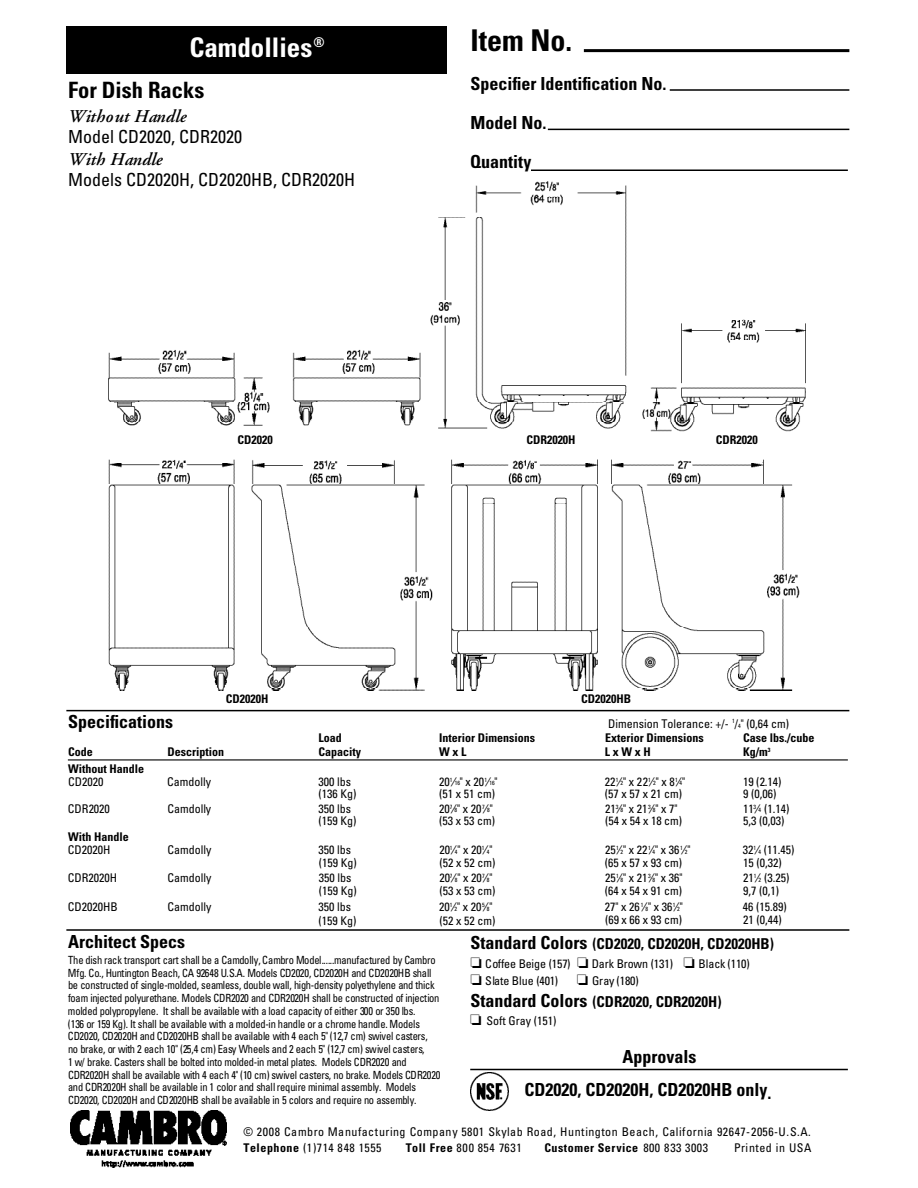
<style>
.page{position:relative;width:918px;height:1188px;background:#fff}
.page>*{position:absolute;margin:0;border:0;box-sizing:border-box;transform-origin:0 0}
.t1{font:700 condensed 30px "Univers";color:#000}
.t2{font:700 condensed 27px "Univers";color:#fff}
.t3{font:700 condensed 22.5px "Univers";color:#000}
.t4{font:700 condensed 18px/39px "Univers";color:#000}
.t5{font:condensed 18px "Univers";color:#000}
.t6{font:italic 600 18px "Adobe Garamond";letter-spacing:.015em;color:#000}
.t7{font:700 condensed 15px "Univers";color:#000}
.t8{font:condensed 12px/16.5px "Univers";color:#000}
.t9{font:700 condensed 12px "Univers";color:#000}
.t10{font:condensed 12px/16.2px "Univers";letter-spacing:.03em;color:#000}
.t11{font:700 condensed 12px "Univers";letter-spacing:.03em;color:#000}
.t12{font:condensed 12px "Univers";letter-spacing:.06em;color:#000}
.t13{font:condensed 11.25px/12.8px "Univers";letter-spacing:-.03em;color:#000;scale:.93 1}
.s1{font-size:6px}
.s2{font-size:18px}
.s3{font-weight:700}
.s4{font-weight:400}
</style>
<div class="page">
<img style="left:108px;top:198px;width:698px;height:492px">
<img style="left:71px;top:1110px;width:156px;height:57px">
<hr style="left:584px;top:49px;width:265px;height:3px;background:#000">
<hr style="left:670px;top:89px;width:179px;height:2px;background:#000">
<hr style="left:548px;top:129px;width:301px;height:1px;background:#000">
<hr style="left:531px;top:170px;width:317px;height:1px;background:#000">
<div style="left:66px;top:26px;width:381px;height:48px;background:#000"></div>
<hr style="left:68px;top:759px;width:780px;height:1px;background:#000">
<hr style="left:66px;top:929px;width:783px;height:2px;background:#000">
<hr style="left:66px;top:710px;width:783px;height:1px;background:#000">
<img style="left:470px;top:1073px;width:38px;height:38px">
<hr style="left:470px;top:1069px;width:378px;height:1px;background:#000">
<h2 class="t2" style="left:189px;top:30px;width:137px">Camdollies<sup>®</sup></h2>
<h3 class="t3" style="left:68px;top:76px;width:138px">For Dish Racks</h3>
<h3 class="t6" style="left:68px;top:106px;width:120px">Without Handle</h3>
<h3 class="t5" style="left:68px;top:125px;width:175px">Model CD2020, CDR2020</h3>
<h3 class="t6" style="left:68px;top:149px;width:96px">With Handle</h3>
<h3 class="t5" style="left:68px;top:168px;width:288px">Models CD2020H, CD2020HB, CDR2020H</h3>
<h1 class="t1" style="left:470px;top:22px;width:103px">Item No.</h1>
<h3 class="t4" style="left:470px;top:64px;width:198px">Specifier Identification No.<br>Model No.<br>Quantity</h3>
<p class="t9" style="left:238px;top:433px;width:37px">CD2020</p>
<p class="t9" style="left:526px;top:433px;width:51px">CDR2020H</p>
<p class="t9" style="left:716px;top:433px;width:43px">CDR2020</p>
<p class="t9" style="left:226px;top:691px;width:44px">CD2020H</p>
<p class="t9" style="left:581px;top:691px;width:51px">CD2020HB</p>
<h3 class="t4" style="left:68px;top:702px;width:107px">Specifications</h3>
<p class="t8" style="left:608px;top:715px;width:183px">Dimension Tolerance: +/- <sup>1</sup>/<span class="s1">4</span>" (0,64 cm)</p>
<p class="t9" style="left:318px;top:730px;width:25px">Load</p>
<p class="t9" style="left:439px;top:730px;width:97px">Interior Dimensions</p>
<p class="t9" style="left:605px;top:730px;width:100px">Exterior Dimensions</p>
<p class="t9" style="left:743px;top:730px;width:73px">Case lbs./cube</p>
<p class="t9" style="left:68px;top:744px;width:26px">Code</p>
<p class="t9" style="left:167px;top:744px;width:58px">Description</p>
<p class="t9" style="left:318px;top:744px;width:44px">Capacity</p>
<p class="t9" style="left:439px;top:744px;width:29px">W x L</p>
<p class="t9" style="left:605px;top:744px;width:47px">L x W x H</p>
<p class="t9" style="left:743px;top:744px;width:29px">Kg/m<sup>3</sup></p>
<p class="t9" style="left:68px;top:761px;width:78px">Without Handle</p>
<p class="t8" style="left:68px;top:773px;width:37px">CD2020</p>
<p class="t8" style="left:167px;top:773px;width:45px">Camdolly</p>
<p class="t8" style="left:318px;top:773px;width:34px">300 lbs</p>
<p class="t8" style="left:439px;top:773px;width:60px">20<sup>1</sup>⁄<span class="s1">16</span>" x 20<sup>1</sup>⁄<span class="s1">16</span>"</p>
<p class="t8" style="left:605px;top:773px;width:82px">22<sup>1</sup>⁄<span class="s1">2</span>" x 22<sup>1</sup>⁄<span class="s1">2</span>" x 8<sup>1</sup>⁄<span class="s1">4</span>"</p>
<p class="t8" style="left:743px;top:773px;width:40px">19 (2.14)</p>
<p class="t8" style="left:318px;top:786px;width:39px">(136 Kg)</p>
<p class="t8" style="left:439px;top:786px;width:57px">(51 x 51 cm)</p>
<p class="t8" style="left:605px;top:786px;width:79px">(57 x 57 x 21 cm)</p>
<p class="t8" style="left:743px;top:786px;width:35px">9 (0,06)</p>
<p class="t8" style="left:68px;top:800px;width:43px">CDR2020</p>
<p class="t8" style="left:167px;top:800px;width:45px">Camdolly</p>
<p class="t8" style="left:319px;top:800px;width:34px">350 lbs</p>
<p class="t8" style="left:439px;top:800px;width:55px">20<sup>7</sup>⁄<span class="s1">8</span>" x 20<sup>7</sup>⁄<span class="s1">8</span>"</p>
<p class="t8" style="left:605px;top:800px;width:74px">21<sup>3</sup>⁄<span class="s1">8</span>" x 21<sup>3</sup>⁄<span class="s1">8</span>" x 7"</p>
<p class="t8" style="left:743px;top:800px;width:48px">11<sup>3</sup>⁄<span class="s1">4</span> (1.14)</p>
<p class="t8" style="left:318px;top:813px;width:39px">(159 Kg)</p>
<p class="t8" style="left:439px;top:813px;width:57px">(53 x 53 cm)</p>
<p class="t8" style="left:605px;top:813px;width:79px">(54 x 54 x 18 cm)</p>
<p class="t8" style="left:743px;top:813px;width:43px">5,3 (0,03)</p>
<p class="t9" style="left:68px;top:829px;width:62px">With Handle</p>
<p class="t8" style="left:68px;top:841px;width:44px">CD2020H</p>
<p class="t8" style="left:168px;top:841px;width:45px">Camdolly</p>
<p class="t8" style="left:318px;top:841px;width:34px">350 lbs</p>
<p class="t8" style="left:439px;top:841px;width:55px">20<sup>1</sup>⁄<span class="s1">4</span>" x 20<sup>1</sup>⁄<span class="s1">4</span>"</p>
<p class="t8" style="left:605px;top:841px;width:87px">25<sup>1</sup>⁄<span class="s1">2</span>" x 22<sup>1</sup>⁄<span class="s1">4</span>" x 36<sup>1</sup>⁄<span class="s1">2</span>"</p>
<p class="t8" style="left:743px;top:841px;width:53px">32<sup>1</sup>⁄<span class="s1">4</span> (11.45)</p>
<p class="t8" style="left:319px;top:854px;width:39px">(159 Kg)</p>
<p class="t8" style="left:439px;top:854px;width:57px">(52 x 52 cm)</p>
<p class="t8" style="left:605px;top:854px;width:79px">(65 x 57 x 93 cm)</p>
<p class="t8" style="left:743px;top:854px;width:40px">15 (0,32)</p>
<p class="t8" style="left:68px;top:870px;width:51px">CDR2020H</p>
<p class="t8" style="left:168px;top:870px;width:45px">Camdolly</p>
<p class="t8" style="left:319px;top:870px;width:34px">350 lbs</p>
<p class="t8" style="left:439px;top:870px;width:55px">20<sup>7</sup>⁄<span class="s1">8</span>" x 20<sup>7</sup>⁄<span class="s1">8</span>"</p>
<p class="t8" style="left:605px;top:870px;width:79px">25<sup>1</sup>⁄<span class="s1">8</span>" x 21<sup>3</sup>⁄<span class="s1">8</span>" x 36"</p>
<p class="t8" style="left:743px;top:870px;width:48px">21<sup>1</sup>⁄<span class="s1">2</span> (3.25)</p>
<p class="t8" style="left:319px;top:882px;width:39px">(159 Kg)</p>
<p class="t8" style="left:439px;top:882px;width:57px">(53 x 53 cm)</p>
<p class="t8" style="left:605px;top:882px;width:79px">(64 x 54 x 91 cm)</p>
<p class="t8" style="left:743px;top:882px;width:37px">9,7 (0,1)</p>
<p class="t8" style="left:68px;top:898px;width:51px">CD2020HB</p>
<p class="t8" style="left:167px;top:898px;width:45px">Camdolly</p>
<p class="t8" style="left:319px;top:898px;width:34px">350 lbs</p>
<p class="t8" style="left:439px;top:898px;width:55px">20<sup>1</sup>⁄<span class="s1">2</span>" x 20<sup>5</sup>⁄<span class="s1">8</span>"</p>
<p class="t8" style="left:605px;top:898px;width:79px">27" x 26<sup>1</sup>⁄<span class="s1">8</span>" x 36<sup>1</sup>⁄<span class="s1">2</span>"</p>
<p class="t8" style="left:743px;top:898px;width:45px">46 (15.89)</p>
<p class="t8" style="left:318px;top:912px;width:39px">(159 Kg)</p>
<p class="t8" style="left:440px;top:912px;width:57px">(52 x 52 cm)</p>
<p class="t8" style="left:605px;top:911px;width:79px">(69 x 66 x 93 cm)</p>
<p class="t8" style="left:743px;top:911px;width:40px">21 (0,44)</p>
<h3 class="t4" style="left:68px;top:922px;width:118px">Architect Specs</h3>
<h3 class="t7" style="left:471px;top:935px;width:305px"><span class="s2">Standard Colors</span> (CD2020, CD2020H, CD2020HB)</h3>
<p class="t8" style="left:470px;top:956px;width:281px">❏ Coffee Beige (157) ❏ Dark Brown (131) ❏ Black (110) ❏ Slate Blue (401) ❏ Gray (180)</p>
<p class="t13" style="left:68px;top:953px;width:402px">The dish rack transport cart shall be a Camdolly, Cambro Model......manufactured by Cambro Mfg. Co., Huntington Beach, CA 92648 U.S.A. Models CD2020, CD2020H and CD2020HB shall be constructed of single-molded, seamless, double wall, high-density polyethylene and thick foam injected polyurethane. Models CDR2020 and CDR2020H shall be constructed of injection molded polypropylene. It shall be available with a load capacity of either 300 or 350 lbs.<br>(136 or 159 Kg). It shall be available with a molded-in handle or a chrome handle. Models CD2020, CD2020H and CD2020HB shall be available with 4 each 5" (12,7 cm) swivel casters, no brake, or with 2 each 10" (25,4 cm) Easy Wheels and 2 each 5" (12,7 cm) swivel casters,<br>1 w/ brake. Casters shall be bolted into molded-in metal plates. Models CDR2020 and CDR2020H shall be available with 4 each 4" (10 cm) swivel casters, no brake. Models CDR2020 and CDR2020H shall be available in 1 color and shallrequire minimal assembly. Models CD2020, CD2020H and CD2020HB shall be available in 5 colors and require no assembly.</p>
<h3 class="t7" style="left:471px;top:992px;width:252px"><span class="s2">Standard Colors</span> (CDR2020, CDR2020H)</h3>
<p class="t8" style="left:470px;top:1013px;width:88px">❏ Soft Gray (151)</p>
<h3 class="t4" style="left:525px;top:1040px;width:249px;line-height:33px;text-indent:98px">Approvals<br>CD2020, CD2020H, CD2020HB only.</h3>
<p class="t10" style="left:244px;top:1123px;width:569px">© 2008 Cambro Manufacturing Company 5801 Skylab Road, Huntington Beach, California 92647-2056-U.S.A.<br><span class="s3">Telephone</span> (1)714 848 1555</p>
<p class="t12" style="left:406px;top:1140px;width:118px"><span class="s3">Toll Free</span> 800 854 7631</p>
<p class="t11" style="left:544px;top:1140px;width:165px">Customer Service <span class="s4">800 833 3003</span></p>
<p class="t10" style="left:734px;top:1139px;width:79px">Printed in USA</p>
</div>
